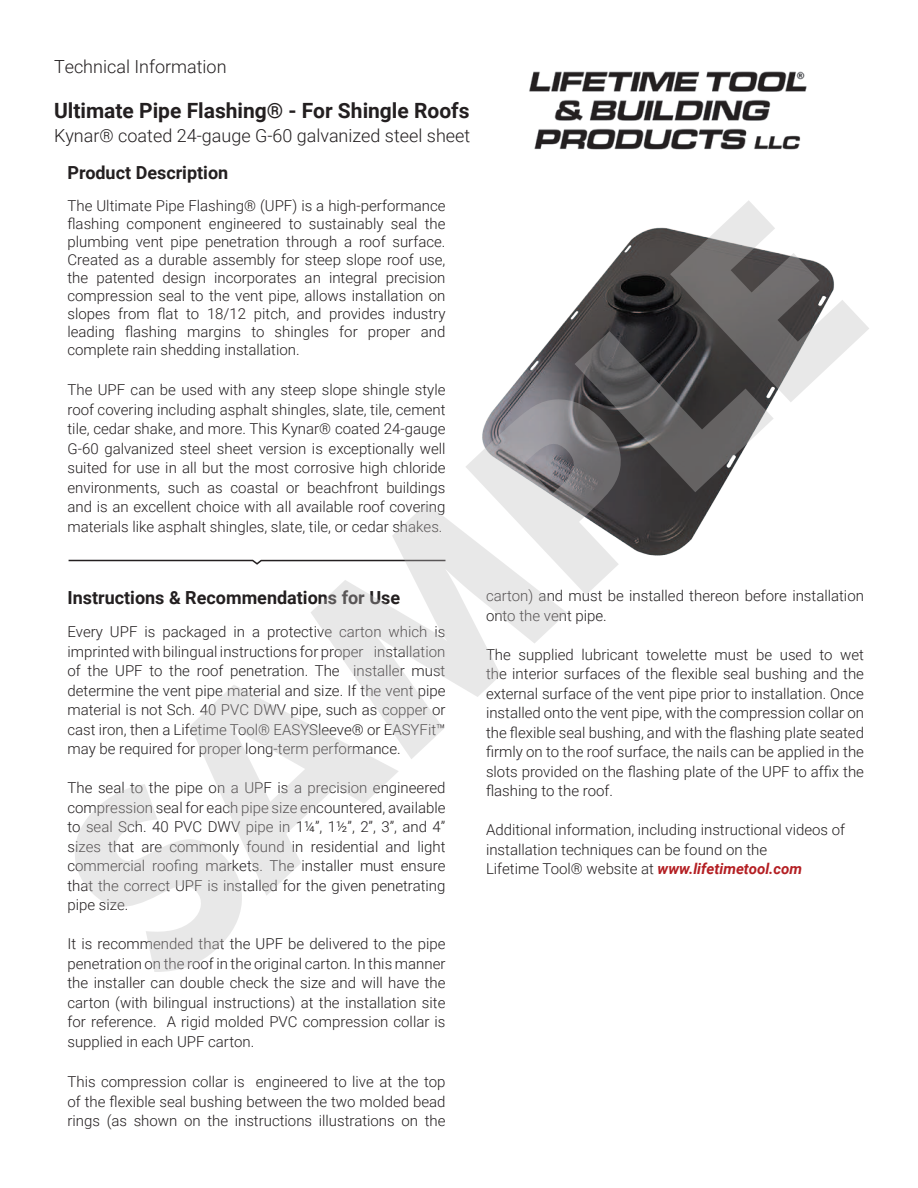
<style>
.page{position:relative;width:918px;height:1188px;background:#fff}
.page>*{position:absolute;margin:0;border:0;box-sizing:border-box;transform-origin:0 0}
.t1{font:700 21px "Roboto";color:#231f20}
.t2{font:300 18px "Roboto";color:#231f20}
.t3{font:700 18px "Roboto";color:#231f20}
.t4{font:300 15px/19.5px "Roboto";color:#231f20;text-align:justify}
.s1{font-weight:700;font-style:italic;color:#b41f23}
</style>
<div class="page">
<svg style="left:68px;top:559px;width:243px;height:6px"></svg>
<img style="left:529px;top:71px;width:278px;height:79px">
<svg style="left:75px;top:784px;width:167px;height:188px"></svg>
<svg style="left:190px;top:685px;width:208px;height:211px"></svg>
<svg style="left:311px;top:503px;width:256px;height:256px"></svg>
<svg style="left:465px;top:200px;width:404px;height:395px"></svg>
<p class="t2" style="left:54px;top:59px;width:174px">Technical Information</p>
<h1 class="t1" style="left:54px;top:103px;width:417px">Ultimate Pipe Flashing® - For Shingle Roofs</h1>
<p class="t2" style="left:54px;top:128px;width:418px">Kynar® coated 24-gauge G-60 galvanized steel sheet</p>
<p class="t3" style="left:68px;top:165px;width:162px">Product Description</p>
<p class="t4" style="left:68px;top:197px;width:380px;line-height:18px">The Ultimate Pipe Flashing® (UPF) is a high-performance flashing component engineered to sustainably seal the plumbing vent pipe penetration through a roof surface.<br>Created as a durable assembly for steep slope roof use, the patented design incorporates an integral precision compression seal to the vent pipe, allows installation on slopes from flat to 18/12 pitch, and provides industry leading flashing margins to shingles for proper and complete rain shedding installation.</p>
<p class="t4" style="left:68px;top:381px;width:380px">The UPF can be used with any steep slope shingle style roof covering including asphalt shingles, slate, tile, cement tile, cedar shake, and more. This Kynar® coated 24-gauge G-60 galvanized steel sheet version is exceptionally well suited for use in all but the most corrosive high chloride environments, such as coastal or beachfront buildings and is an excellent choice with all available roof covering materials like asphalt shingles, slate, tile, or cedar shakes.</p>
<p class="t3" style="left:68px;top:591px;width:334px">Instructions &amp; Recommendations for Use</p>
<p class="t4" style="left:68px;top:623px;width:380px">Every UPF is packaged in a protective carton which is imprinted with bilingual instructions for proper installation of the UPF to the roof penetration. The installer must determine the vent pipe material and size. If the vent pipe material is not Sch. 40 PVC DWV pipe, such as copper or cast iron, then a Lifetime Tool® EASYSleeve® or EASYFit™ may be required for proper long-term performance.</p>
<p class="t4" style="left:68px;top:779px;width:380px">The seal to the pipe on a UPF is a precision engineered compression seal for each pipe size encountered, available to seal Sch. 40 PVC DWV pipe in 1¼”, 1½”, 2”, 3”, and 4” sizes that are commonly found in residential and light commercial roofing markets. The installer must ensure that the correct UPF is installed for the given penetrating pipe size.</p>
<p class="t4" style="left:68px;top:935px;width:380px">It is recommended that the UPF be delivered to the pipe penetration on the roof in the original carton. In this manner the installer can double check the size and will have the carton (with bilingual instructions) at the installation site for reference. A rigid molded PVC compression collar is supplied in each UPF carton.</p>
<p class="t4" style="left:68px;top:1073px;width:379px">This compression collar is engineered to live at the top of the flexible seal bushing between the two molded bead rings (as shown on the instructions illustrations on the</p>
<p class="t4" style="left:486px;top:587px;width:379px">carton) and must be installed thereon before installation onto the vent pipe.</p>
<p class="t4" style="left:486px;top:646px;width:380px">The supplied lubricant towelette must be used to wet the interior surfaces of the flexible seal bushing and the external surface of the vent pipe prior to installation. Once installed onto the vent pipe, with the compression collar on the flexible seal bushing, and with the flashing plate seated firmly on to the roof surface, the nails can be applied in the slots provided on the flashing plate of the UPF to affix the flashing to the roof.</p>
<p class="t4" style="left:486px;top:821px;width:361px;text-align:left">Additional information, including instructional videos of installation techniques can be found on the<br>Lifetime Tool® website at <span class="s1">www.lifetimetool.com</span></p>
</div>
